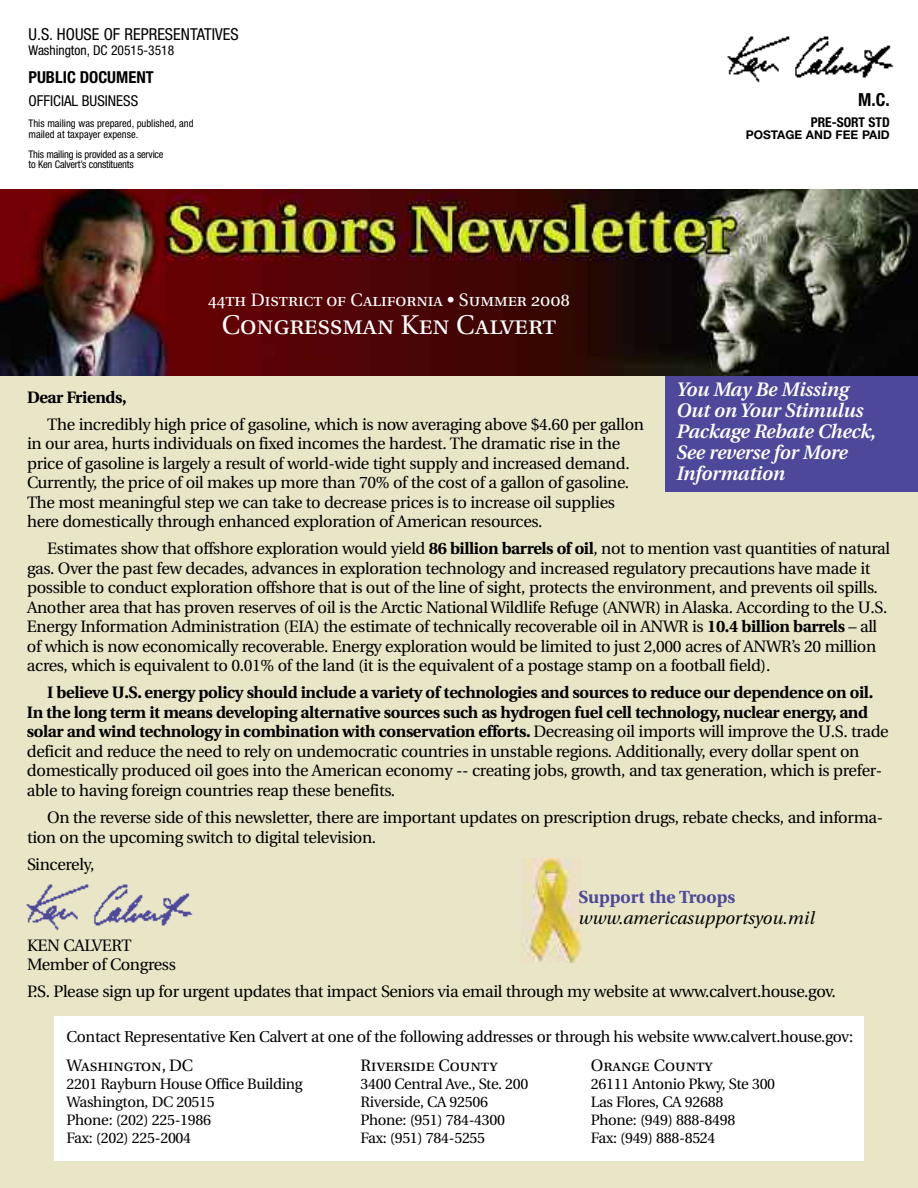
<style>
.page{position:relative;width:918px;height:1188px;background:#fff}
.page>*{position:absolute;margin:0;border:0;box-sizing:border-box;transform-origin:0 0}
.t1{font:27px "Utopia Regular SC";color:#fff}
.t2{font:italic 600 19.5px/21px "Utopia";letter-spacing:-.01em;color:#fff}
.t3{font:18px "Utopia Regular SC";color:#fff}
.t4{font:700 condensed 18px "Helvetica Neue";color:#000}
.t5{font:italic 17.55px "Utopia";color:#000}
.t6{font:700 17.55px "Utopia";color:#4d4899}
.t7{font:16.5px/19.5px "Utopia";letter-spacing:-.02em;color:#000}
.t8{font:16.5px "Utopia Regular SC";color:#000}
.t9{font:condensed 16.5px "Helvetica Neue";color:#000}
.t10{font:700 condensed 16.5px "Helvetica Neue";color:#000}
.t11{font:700 16.5px "Utopia";letter-spacing:-.02em;color:#000}
.t12{font:15.75px "Utopia";letter-spacing:-.02em;color:#000}
.t13{font:15px "Utopia";letter-spacing:-.02em;color:#000}
.t14{font:condensed 15px "Helvetica Neue";color:#000}
.t15{font:condensed 13.5px "Helvetica Neue";color:#000}
.t16{font:700 condensed 13.5px "Helvetica Neue";color:#000}
.t17{font:700 12px "Helvetica Neue";color:#000}
.t18{font:condensed 10.5px/10.5px "Helvetica Neue";color:#000}
.t19{font:condensed 10.5px/10.5px "Helvetica Neue";letter-spacing:-.02em;color:#000}
.s1{font-weight:700}
</style>
<div class="page">
<div style="left:0;top:364px;width:918px;height:824px;background:#e8e6c7"></div>
<img style="left:26px;top:884px;width:167px;height:47px">
<div style="left:665px;top:372px;width:253px;height:120px;background:#4d4899"></div>
<img style="left:521px;top:859px;width:60px;height:103px">
<div style="left:54px;top:1017px;width:810px;height:144px;background:#fff"></div>
<img style="left:0;top:189px;width:918px;height:186px">
<img style="left:727px;top:36px;width:167px;height:47px">
<p class="t9" style="left:28px;top:28px;width:212px">U.S. HOUSE OF REPRESENTATIVES</p>
<p class="t15" style="left:28px;top:45px;width:147px">Washington, DC 20515-3518</p>
<p class="t10" style="left:28px;top:71px;width:127px">PUBLIC DOCUMENT</p>
<p class="t14" style="left:28px;top:95px;width:111px">OFFICIAL BUSINESS</p>
<p class="t18" style="left:28px;top:119px;width:167px">This mailing was prepared, published, and mailed at taxpayer expense.</p>
<p class="t19" style="left:28px;top:150px;width:137px">This mailing is provided as a service to Ken Calvert’s constituents</p>
<p class="t3" style="left:208px;top:293px;width:364px">44th District of California • Summer 2008</p>
<h1 class="t1" style="left:222px;top:316px;width:336px">Congressman Ken Calvert</h1>
<p class="t4" style="left:858px;top:93px;width:33px">M.C.</p>
<p class="t16" style="left:811px;top:117px;width:81px">PRE-SORT STD</p>
<p class="t17" style="left:746px;top:127px;width:145px">POSTAGE AND FEE PAID</p>
<p class="t2" style="left:676px;top:381px;width:201px">You May Be Missing<br>Out on Your Stimulus<br>Package Rebate Check,<br>See reverse for More<br>Information</p>
<p class="t11" style="left:27px;top:391px;width:101px">Dear Friends,</p>
<p class="t7" style="left:27px;top:416px;width:619px;text-indent:20px">The incredibly high price of gasoline, which is now averaging above $4.60 per gallon in our area, hurts individuals on fixed incomes the hardest. The dramatic rise in the price of gasoline is largely a result of world-wide tight supply and increased demand.<br>Currently, the price of oil makes up more than 70% of the cost of a gallon of gasoline.<br>The most meaningful step we can take to decrease prices is to increase oil supplies here domestically through enhanced exploration of American resources.</p>
<p class="t7" style="left:27px;top:540px;width:865px;text-indent:20px">Estimates show that offshore exploration would yield <span class="s1">86 billion barrels of oil</span>, not to mention vast quantities of natural gas. Over the past few decades, advances in exploration technology and increased regulatory precautions have made it possible to conduct exploration offshore that is out of the line of sight, protects the environment, and prevents oil spills.<br>Another area that has proven reserves of oil is the Arctic National Wildlife Refuge (ANWR) in Alaska. According to the U.S.<br>Energy Information Administration (EIA) the estimate of technically recoverable oil in ANWR is <span class="s1">10.4 billion barrels</span> – all of which is now economically recoverable. Energy exploration would be limited to just 2,000 acres of ANWR’s 20 million acres, which is equivalent to 0.01% of the land (it is the equivalent of a postage stamp on a football field).</p>
<p class="t7" style="left:27px;top:684px;width:863px;text-indent:20px"><span class="s1">I believe U.S. energy policy should include a variety of technologies and sources to reduce our dependence on oil.<br>In the long term it means developing alternative sources such as hydrogen fuel cell technology, nuclear energy, and solar and wind technology in combination with conservation efforts.</span> Decreasing oil imports will improve the U.S. trade deficit and reduce the need to rely on undemocratic countries in unstable regions. Additionally, every dollar spent on domestically produced oil goes into the American economy -- creating jobs, growth, and tax generation, which is prefer&shy;able to having foreign countries reap these benefits.</p>
<p class="t7" style="left:27px;top:809px;width:858px;text-indent:20px">On the reverse side of this newsletter, there are important updates on prescription drugs, rebate checks, and informa&shy;tion on the upcoming switch to digital television.</p>
<p class="t7" style="left:27px;top:856px;width:69px">Sincerely,</p>
<p class="t6" style="left:579px;top:890px;width:158px">Support the Troops</p>
<p class="t5" style="left:579px;top:911px;width:238px">www.americasupportsyou.mil</p>
<p class="t7" style="left:27px;top:937px;width:150px">KEN CALVERT<br>Member of Congress</p>
<p class="t7" style="left:27px;top:983px;width:810px">P.S. Please sign up for urgent updates that impact Seniors via email through my website at www.calvert.house.gov.</p>
<p class="t12" style="left:67px;top:1030px;width:788px">Contact Representative Ken Calvert at one of the following addresses or through his website www.calvert.house.gov:</p>
<p class="t8" style="left:67px;top:1060px;width:128px">Washington, DC</p>
<p class="t8" style="left:361px;top:1060px;width:138px">Riverside County</p>
<p class="t8" style="left:591px;top:1060px;width:123px">Orange County</p>
<p class="t13" style="left:67px;top:1078px;width:237px">2201 Rayburn House Office Building</p>
<p class="t13" style="left:361px;top:1078px;width:169px">3400 Central Ave., Ste. 200</p>
<p class="t13" style="left:591px;top:1078px;width:186px">26111 Antonio Pkwy, Ste 300</p>
<p class="t13" style="left:67px;top:1096px;width:150px">Washington, DC 20515</p>
<p class="t13" style="left:361px;top:1096px;width:129px">Riverside, CA 92506</p>
<p class="t13" style="left:591px;top:1096px;width:134px">Las Flores, CA 92688</p>
<p class="t13" style="left:67px;top:1114px;width:146px">Phone: (202) 225-1986</p>
<p class="t13" style="left:361px;top:1114px;width:146px">Phone: (951) 784-4300</p>
<p class="t13" style="left:591px;top:1114px;width:146px">Phone: (949) 888-8498</p>
<p class="t13" style="left:67px;top:1132px;width:126px">Fax: (202) 225-2004</p>
<p class="t13" style="left:361px;top:1132px;width:126px">Fax: (951) 784-5255</p>
<p class="t13" style="left:591px;top:1132px;width:126px">Fax: (949) 888-8524</p>
</div>
